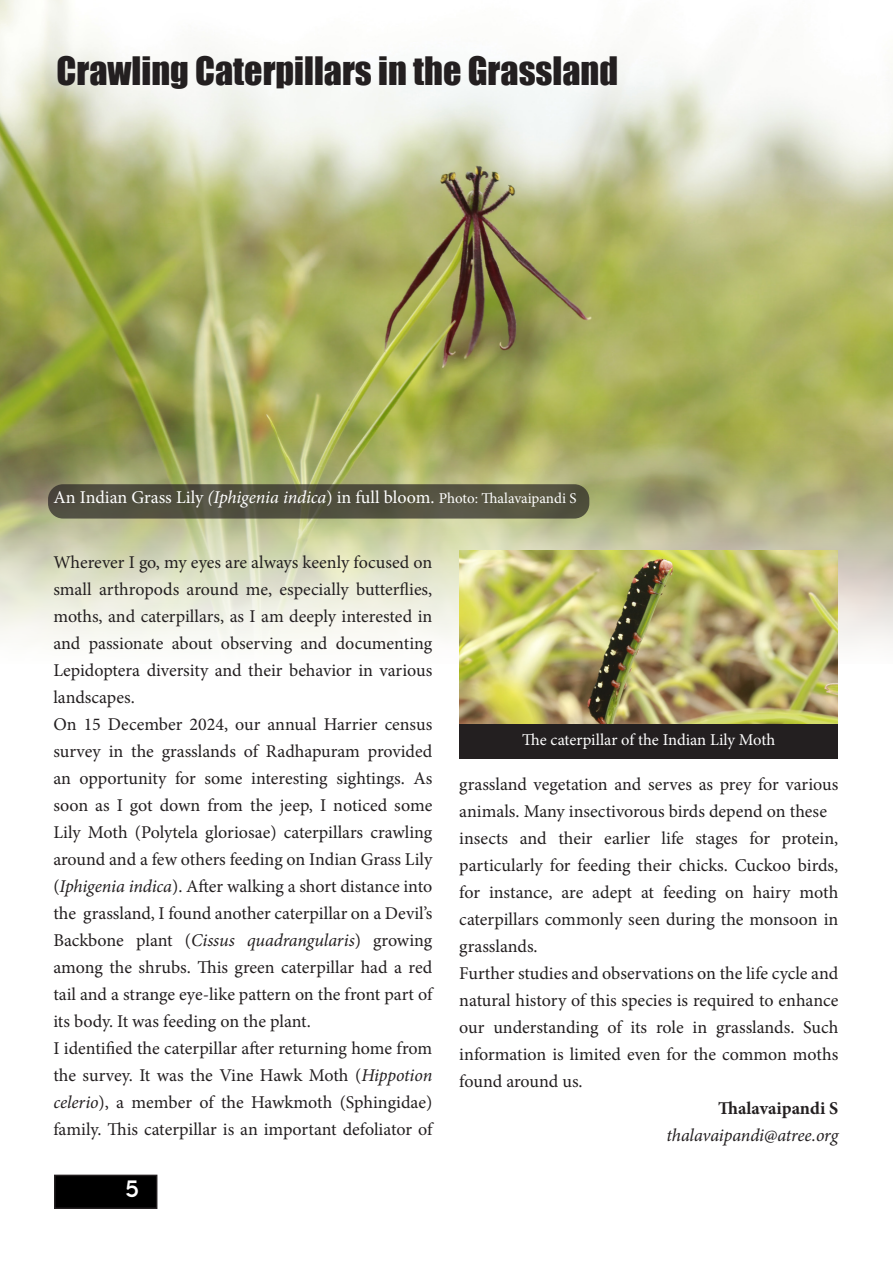
<style>
.page{position:relative;width:893px;height:1263px;background:#fff}
.page>*{position:absolute;margin:0;border:0;box-sizing:border-box;transform-origin:0 0}
.t1{font:36px "Impact";color:#231f20}
.t2{font:21px "LEMONMILK";color:#fff}
.t3{font:18px/27px "Minion Pro";letter-spacing:-.005em;color:#231f20;text-align:justify}
.t4{font:18px "Minion Pro";color:#fff}
.t5{font:italic 18px "Minion Pro";letter-spacing:-.01em;color:#231f20}
.t6{font:700 18px "Minion Pro";color:#231f20}
.t7{font:16.5px "Minion Pro";color:#fff}
.s1{font-style:italic}
.s2{font-size:15px}
</style>
<div class="page">
<img style="left:0;top:0;width:893px;height:663px">
<img style="left:459px;top:550px;width:378px;height:174px">
<div style="left:48px;top:484px;width:541px;height:34px;background:#525140;border-radius:15px"></div>
<div style="left:459px;top:724px;width:379px;height:35px;background:#231f20"></div>
<div style="left:55px;top:1175px;width:102px;height:33px;background:#000"></div>
<div style="left:54px;top:1175px;width:103px;height:34px;border:2px solid #231f20"></div>
<p class="t1" style="left:57px;top:43px;width:563px">Crawling Caterpillars in the Grassland</p>
<p class="t4" style="left:54px;top:485px;width:524px">An Indian Grass Lily <span class="s1">(Iphigenia indica</span>) in full bloom. <span class="s2">Photo: Thalavaipandi S</span></p>
<p class="t3" style="left:53px;top:549px;width:380px">Wherever I go, my eyes are always keenly focused on small arthropods around me, especially butterflies, moths, and caterpillars, as I am deeply interested in and passionate about observing and documenting Lepidoptera diversity and their behavior in various landscapes.</p>
<p class="t3" style="left:53px;top:711px;width:380px">On 15 December 2024, our annual Harrier census survey in the grasslands of Radhapuram provided an opportunity for some interesting sightings. As soon as I got down from the jeep, I noticed some Lily Moth (Polytela gloriosae) caterpillars crawling around and a few others feeding on Indian Grass Lily (<span class="s1">Iphigenia indica</span>). After walking a short distance into the grassland, I found another caterpillar on a Devil’s Backbone plant (<span class="s1">Cissus quadrangularis</span>) growing among the shrubs. This green caterpillar had a red tail and a strange eye-like pattern on the front part of its body. It was feeding on the plant.</p>
<p class="t3" style="left:53px;top:1035px;width:380px">I identified the caterpillar after returning home from the survey. It was the Vine Hawk Moth (<span class="s1">Hippotion celerio</span>), a member of the Hawkmoth (Sphingidae) family. This caterpillar is an important defoliator of</p>
<p class="t2" style="left:126px;top:1175px;width:15px">5</p>
<p class="t7" style="left:522px;top:728px;width:255px">The caterpillar of the Indian Lily Moth</p>
<p class="t3" style="left:459px;top:771px;width:380px">grassland vegetation and serves as prey for various animals. Many insectivorous birds depend on these</p>
<p class="t3" style="left:459px;top:825px;width:380px">insects and their earlier life stages for protein, particularly for feeding their chicks. Cuckoo birds, for instance, are adept at feeding on hairy moth caterpillars commonly seen during the monsoon in grasslands.</p>
<p class="t3" style="left:459px;top:960px;width:381px">Further studies and observations on the life cycle and natural history of this species is required to enhance our understanding of its role in grasslands. Such information is limited even for the common moths found around us.</p>
<p class="t6" style="left:718px;top:1095px;width:122px">Thalavaipandi S</p>
<p class="t5" style="left:667px;top:1123px;width:173px">thalavaipandi@atree.org</p>
</div>
